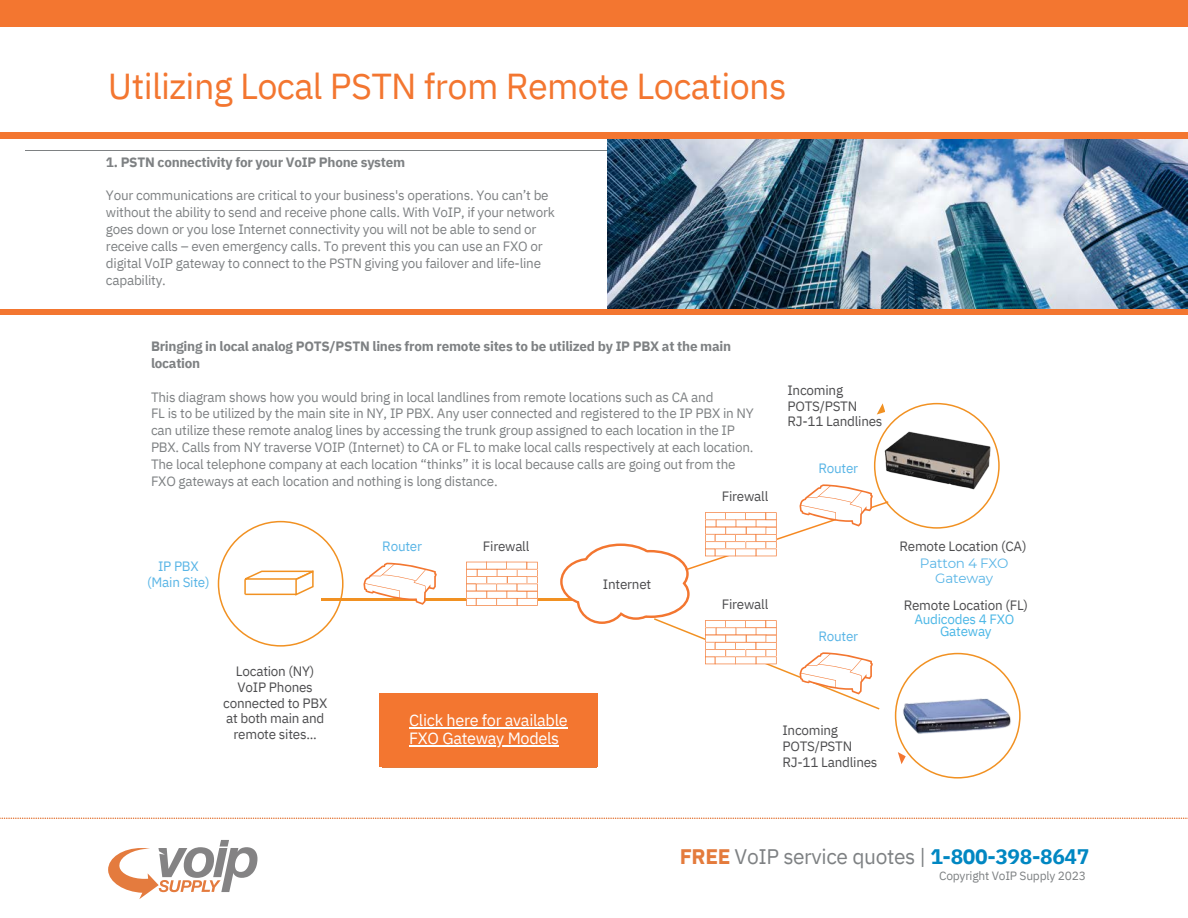
<style>
.page{position:relative;width:1188px;height:918px;background:#fff}
.page>*{position:absolute;margin:0;border:0;box-sizing:border-box;transform-origin:0 0}
.t1{font:36px "IBM Plex Sans";letter-spacing:-.02em;color:#f37630}
.t2{font:21px "IBM Plex Sans";letter-spacing:-.02em;color:#7e8183}
.t3{font:16.2px/18px "IBM Plex Sans";letter-spacing:-.02em;color:#fff}
.t4{font:13.5px/16.8px "IBM Plex Sans";letter-spacing:-.02em;color:#7e8183}
.t5{font:13.5px/15.8px "IBM Plex Sans";letter-spacing:-.02em;color:#4d4d4f;text-align:center}
.t6{font:700 13.5px/16.8px "IBM Plex Sans";letter-spacing:-.02em;color:#7e8183}
.t7{font:13.5px/15.8px "IBM Plex Sans";letter-spacing:-.02em;color:#59b5e6;text-align:center}
.t8{font:13.5px/14.7px "Montserrat";letter-spacing:-.015em;color:#59b5e6;text-align:center}
.t9{font:13.5px "IBM Plex Sans";letter-spacing:-.02em;color:#fff}
.t10{font:13.5px "IBM Plex Sans";letter-spacing:-.02em;color:#4bb7e6}
.t11{font:12px "IBM Plex Sans";letter-spacing:-.02em;color:#7e8183}
.s1{color:#4bb7e6}
.s2{font-weight:700;color:#e47b3c}
.s3{font-weight:700;color:#0087c2}
</style>
<div class="page">
<div style="left:0;top:1px;width:1188px;height:26px;background:#f37630"></div>
<hr style="left:25px;top:150px;width:1163px;height:1px;background:#7e8183">
<img style="left:873px;top:422px;width:127px;height:77px">
<svg style="left:877px;top:403px;width:8px;height:12px"></svg>
<svg style="left:217px;top:520px;width:804px;height:259px"></svg>
<svg style="left:363px;top:563px;width:74px;height:42px"></svg>
<svg style="left:466px;top:562px;width:72px;height:44px"></svg>
<svg style="left:560px;top:484px;width:328px;height:210px"></svg>
<div style="left:585px;top:546px;width:72px;height:43px;background:#fff;border-radius:50%"></div>
<div style="left:614px;top:552px;width:72px;height:43px;background:#fff;border-radius:50%"></div>
<div style="left:615px;top:573px;width:72px;height:43px;background:#fff;border-radius:50%"></div>
<div style="left:613px;top:574px;width:46px;height:43px;background:#fff;border-radius:50%"></div>
<div style="left:579px;top:578px;width:46px;height:44px;background:#fff;border-radius:50%"></div>
<div style="left:563px;top:560px;width:55px;height:43px;background:#fff;border-radius:50%"></div>
<svg style="left:898px;top:752px;width:8px;height:12px"></svg>
<svg style="left:238px;top:569px;width:82px;height:28px"></svg>
<img style="left:607px;top:138px;width:581px;height:171px">
<div style="left:0;top:309px;width:1188px;height:6px;background:#f37630"></div>
<div style="left:0;top:132px;width:1188px;height:6px;background:#f37630"></div>
<svg style="left:0;top:818px;width:70px;height:1px"></svg>
<svg style="left:108px;top:840px;width:149px;height:59px"></svg>
<div style="left:379px;top:693px;width:218px;height:73px;background:#f37630"></div>
<img style="left:902px;top:693px;width:112px;height:53px">
<hr style="left:409px;top:728px;width:159px;height:1px;background:#fff">
<hr style="left:409px;top:746px;width:150px;height:1px;background:#fff">
<p class="t1" style="left:108px;top:62px;width:680px">Utilizing Local PSTN from Remote Locations</p>
<p class="t6" style="left:106px;top:153px;width:301px">1. PSTN connectivity for your VoIP Phone system</p>
<p class="t4" style="left:106px;top:187px;width:450px">Your communications are critical to your business's operations. You can’t be without the ability to send and receive phone calls. With VoIP, if your network goes down or you lose Internet connectivity you will not be able to send or receive calls – even emergency calls. To prevent this you can use an FXO or digital VoIP gateway to connect to the PSTN giving you failover and life-line capability.</p>
<p class="t6" style="left:151px;top:338px;width:582px">Bringing in local analog POTS/PSTN lines from remote sites to be utilized by IP PBX at the main location</p>
<p class="t4" style="left:151px;top:388px;width:564px">This diagram shows how you would bring in local landlines from remote locations such as CA and</p>
<p class="t4" style="left:151px;top:405px;width:604px">FL is to be utilized by the main site in NY, IP PBX. Any user connected and registered to the IP PBX in NY can utilize these remote analog lines by accessing the trunk group assigned to each location in the IP PBX. Calls from NY traverse VOIP (Internet) to CA or FL to make local calls respectively at each location.<br>The local telephone company at each location “thinks” it is local because calls are going out from the FXO gateways at each location and nothing is long distance.</p>
<p class="t5" style="left:722px;top:489px;width:48px">Firewall</p>
<p class="t5" style="left:787px;top:382px;width:97px;text-align:left">Incoming<br>POTS/PSTN<br>RJ-11 Landlines</p>
<p class="t7" style="left:818px;top:460px;width:41px">Router</p>
<p class="t7" style="left:147px;top:558px;width:64px">IP PBX (Main Site)</p>
<p class="t5" style="left:236px;top:663px;width:80px">Location (NY)</p>
<p class="t5" style="left:223px;top:679px;width:106px">VoIP Phones connected to PBX at both main and remote sites...</p>
<p class="t7" style="left:382px;top:538px;width:41px">Router</p>
<p class="t5" style="left:483px;top:538px;width:48px">Firewall</p>
<p class="t5" style="left:603px;top:576px;width:50px">Internet</p>
<p class="t3" style="left:409px;top:711px;width:160px">Click here for available<br>FXO Gateway Models</p>
<p class="t9" style="left:441px;top:711px;width:127px">FXO Gateway models</p>
<p class="t5" style="left:722px;top:597px;width:48px">Firewall</p>
<p class="t7" style="left:818px;top:628px;width:41px">Router</p>
<p class="t5" style="left:782px;top:722px;width:97px;text-align:left">Incoming<br>POTS/PSTN<br>RJ-11 Landlines</p>
<p class="t5" style="left:900px;top:538px;width:129px">Remote Location (CA)</p>
<p class="t8" style="left:920px;top:556px;width:90px">Patton 4 FXO<br>Gateway</p>
<p class="t5" style="left:904px;top:599px;width:126px;line-height:13.5px">Remote Location (FL)<br><span class="s1">Audicodes 4 FXO</span></p>
<p class="t10" style="left:940px;top:623px;width:53px">Gateway</p>
<p class="t2" style="left:680px;top:843px;width:411px"><span class="s2">FREE</span> VoIP service quotes | <span class="s3">1-800-398-8647</span></p>
<p class="t11" style="left:939px;top:868px;width:148px">Copyright VoIP Supply 2023</p>
</div>
